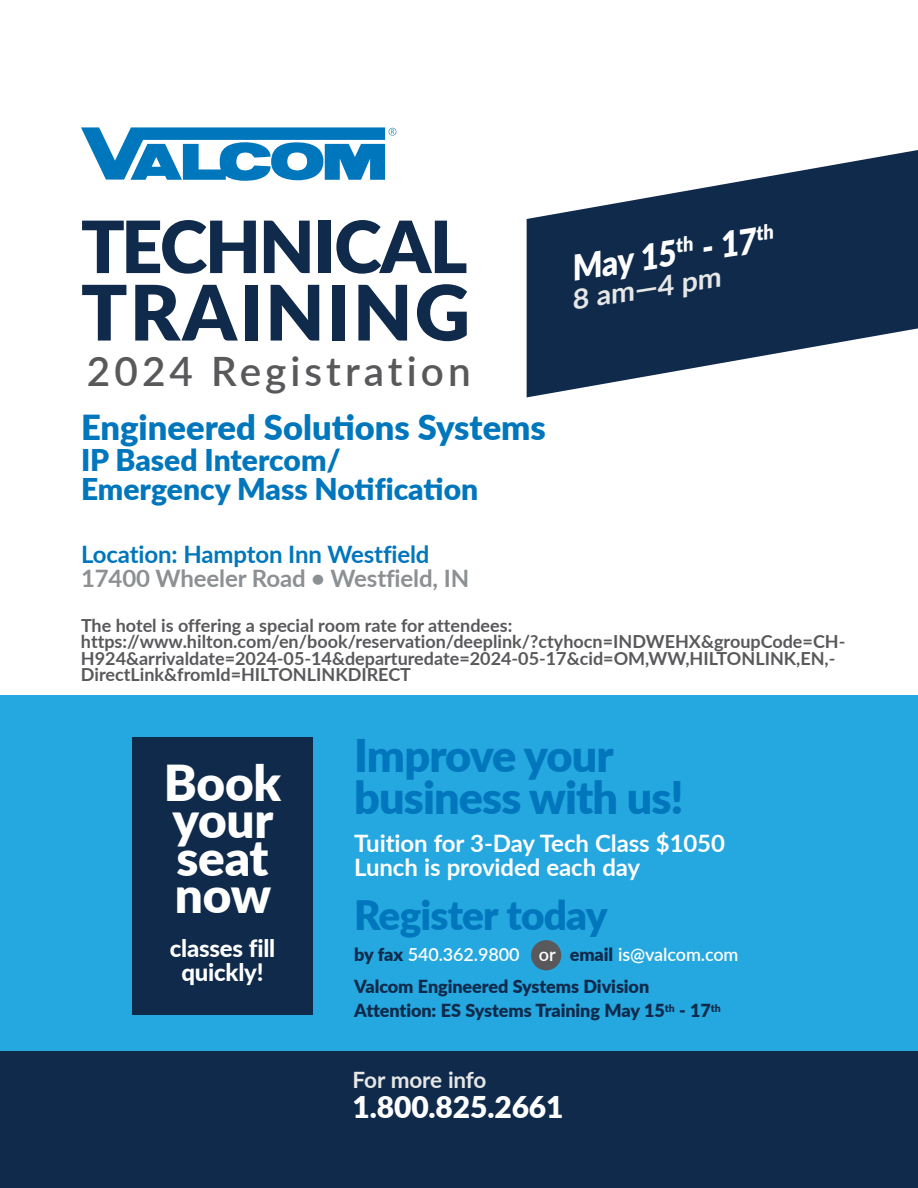
<style>
.page{position:relative;width:918px;height:1188px;background:#fff}
.page>*{position:absolute;margin:0;border:0;box-sizing:border-box;transform-origin:0 0}
.t1{font:900 76.5px "Lato";letter-spacing:.03em;color:#0f2a4b}
.t2{font:900 72px "Lato";letter-spacing:-.025em;color:#0f2a4b}
.t3{font:900 49.5px/37.5px "Lato";letter-spacing:-.005em;color:#fff}
.t4{font:900 45px/42px "Lato";letter-spacing:-.02em;color:#0076bc}
.t5{font:600 40.5px "Lato";letter-spacing:.1em;color:#59595c}
.t6{font:900 40.5px "Lato";letter-spacing:-.02em;color:#0076bc}
.t7{font:italic 900 35.1px "Lato";color:#fff;scale:.9 1}
.t8{font:900 34.5px "Lato";color:#0076bc}
.t9{font:900 30px/28.5px "Lato";color:#0076bc}
.t10{font:900 30px "Lato";letter-spacing:-.005em;color:#fff}
.t11{font:italic 700 28.05px "Lato";color:#e6e7e6}
.t12{font:700 24px/24px "Lato";letter-spacing:-.005em;color:#fff}
.t13{font:700 24px "Lato";letter-spacing:-.005em;color:#8c9092}
.t14{font:700 24px "Lato";letter-spacing:-.005em;color:#0076bc}
.t15{font:800 24px/24px "Lato";letter-spacing:-.01em;color:#fff;text-align:center}
.t16{font:700 22.5px "Lato";letter-spacing:-.01em;color:#e6e7e6}
.t17{font:700 18px/16.5px "Lato";color:#59595c}
.t18{font:900 18px/31.5px "Lato";letter-spacing:-.005em;color:#0f2a4b}
.s1{font-weight:600;color:#fff}
</style>
<div class="page">
<div style="left:0;top:695px;width:918px;height:401px;background:#25a7df"></div>
<div style="left:531px;top:940px;width:30px;height:30px;background:#59595c;border-radius:50%"></div>
<svg style="left:81px;top:127px;width:315px;height:54px"></svg>
<svg style="left:527px;top:150px;width:391px;height:247px;fill:#0f2a4b"></svg>
<div style="left:0;top:1051px;width:918px;height:137px;background:#0f2a4b"></div>
<div style="left:132px;top:738px;width:181px;height:277px;background:#0f2a4b"></div>
<h2 class="t2" style="left:81px;top:193px;width:388px">TECHNICAL</h2>
<h1 class="t1" style="left:81px;top:255px;width:391px">TRAINING</h1>
<h3 class="t5" style="left:87px;top:341px;width:385px">2024 Registration</h3>
<h3 class="t8" style="left:81px;top:401px;width:467px">Engineered Solutions Systems</h3>
<h3 class="t9" style="left:81px;top:445px;width:399px">IP Based Intercom/<br>Emergency Mass Notification</h3>
<h3 class="t14" style="left:81px;top:536px;width:350px">Location: Hampton Inn Westfield</h3>
<h3 class="t13" style="left:81px;top:560px;width:390px">17400 Wheeler Road • Westfield, IN</h3>
<p class="t17" style="left:81px;top:616px;width:766px">The hotel is offering a special room rate for attendees: https://www.hilton.com/en/book/reservation/deeplink/?ctyhocn=INDWEHX&amp;groupCode=CH-H924&amp;arrivaldate=2024-05-14&amp;departuredate=2024-05-17&amp;cid=OM,WW,HILTONLINK,EN,- DirectLink&amp;fromId=HILTONLINKDIRECT</p>
<h3 class="t7" style="left:567px;top:243px;width:229px;rotate:-9deg">May 15<sup>th</sup> - 17<sup>th</sup></h3>
<h3 class="t11" style="left:568px;top:279px;width:152px;rotate:-9deg">8 am—4 pm</h3>
<h3 class="t3" style="left:164px;top:762px;width:119px">Book your seat now</h3>
<h3 class="t15" style="left:170px;top:936px;width:107px">classes fill quickly!</h3>
<h3 class="t4" style="left:354px;top:733px;width:331px">Improve your business with us!</h3>
<h3 class="t12" style="left:354px;top:830px;width:372px">Tuition for 3-Day Tech Class $1050<br>Lunch is provided each day</h3>
<h3 class="t6" style="left:354px;top:885px;width:255px">Register today</h3>
<p class="t18" style="left:354px;top:938px;width:386px">by fax <span class="s1">540.362.9800 or</span> email <span class="s1">is@valcom.com<br></span>Valcom Engineered Systems Division</p>
<p class="t18" style="left:354px;top:994px;width:368px">Attention: ES Systems Training May 15<sup>th</sup> - 17<sup>th</sup></p>
<p class="t16" style="left:353px;top:1063px;width:135px">For more info</p>
<h3 class="t10" style="left:353px;top:1084px;width:212px">1.800.825.2661</h3>
</div>
